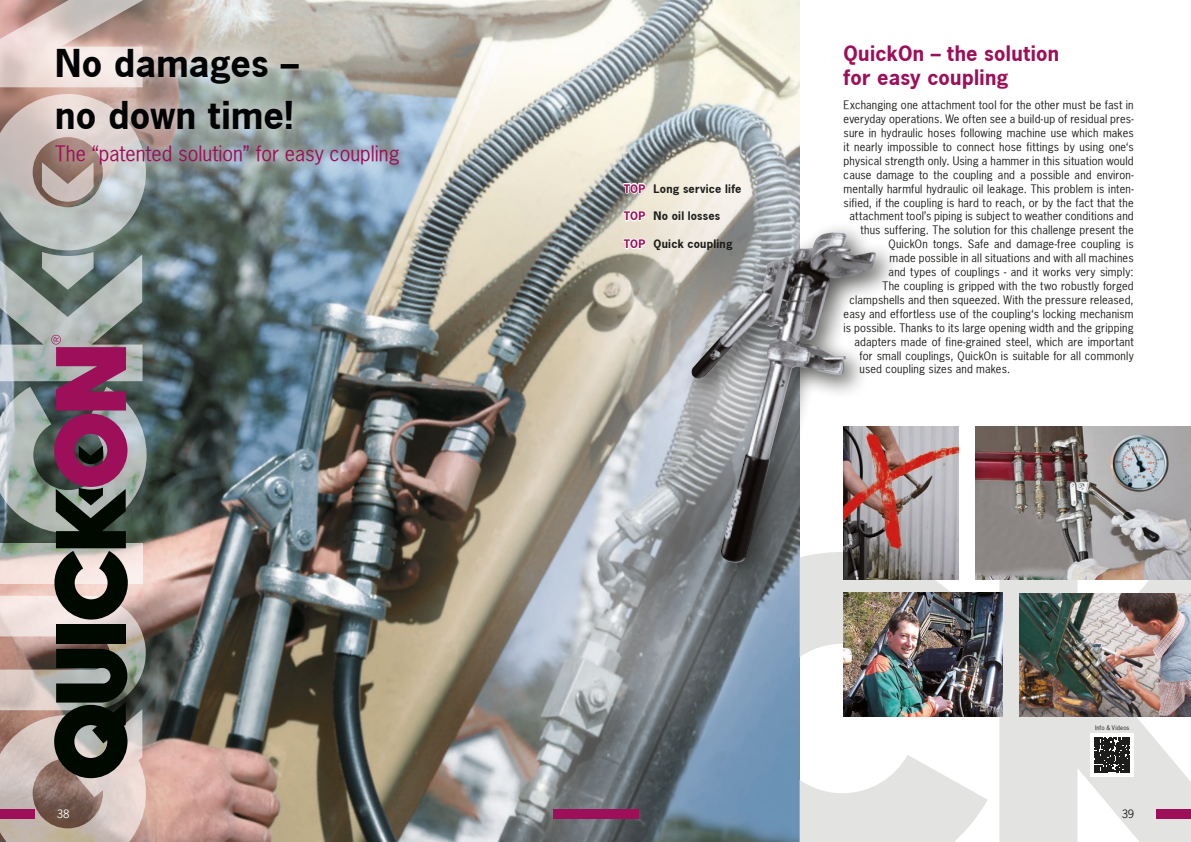
<style>
.page{position:relative;width:1191px;height:842px;background:#fff}
.page>*{position:absolute;margin:0;border:0;box-sizing:border-box;transform-origin:0 0}
.t1{font:700 36px/51.7px "News Gothic";letter-spacing:.01em;color:#020304}
.t2{font:20px "News Gothic";color:#9d0f58}
.t3{font:700 20px/24px "News Gothic";letter-spacing:.015em;color:#9d0f58}
.t4{font:11px "News Gothic";letter-spacing:.015em;color:#1d1d1b}
.t5{font:700 11px "News Gothic";letter-spacing:.02em;color:#1d1d1b}
.t6{font:11px "News Gothic";color:#fff}
.t7{font:6px "News Gothic";letter-spacing:.03em;color:#1d1d1b}
.s1{color:#fff}
</style>
<div class="page">
<img style="left:0;top:0;width:799px;height:842px">
<svg style="left:0;top:0;width:143px;height:87px;background:#cab3ae"></svg>
<img style="left:0;top:94px;width:147px;height:748px">
<svg style="left:799px;top:552px;width:188px;height:290px"></svg>
<svg style="left:999px;top:579px;width:192px;height:263px;fill:#e3e3e2"></svg>
<img style="left:1019px;top:593px;width:172px;height:123px">
<img style="left:843px;top:593px;width:159px;height:123px">
<img style="left:975px;top:427px;width:216px;height:152px">
<img style="left:901px;top:427px;width:57px;height:152px">
<div style="left:681px;top:221px;width:220px;height:367px;background:#1d1d1b;opacity:.75"></div>
<img style="left:691px;top:233px;width:185px;height:330px">
<svg style="left:31px;top:23px;width:393px;height:167px;background:#b1b2b0"></svg>
<div style="left:1090px;top:733px;width:44px;height:44px;background:#fff"></div>
<svg style="left:1094px;top:737px;width:36px;height:35px"></svg>
<div style="left:0;top:809px;width:35px;height:10px;background:#9d0f58"></div>
<div style="left:553px;top:809px;width:85px;height:10px;background:#9d0f58"></div>
<div style="left:1157px;top:809px;width:34px;height:10px;background:#9d0f58"></div>
<h1 class="t1" style="left:55px;top:37px;width:245px">No damages – no down time!</h1>
<h2 class="t2" style="left:55px;top:141px;width:346px">The “patented solution” for easy coupling</h2>
<p class="t5" style="left:624px;top:181px;width:119px"><span class="s1">TOP</span> Long service life</p>
<p class="t5" style="left:624px;top:209px;width:98px"><span class="s1">TOP</span> No oil losses</p>
<p class="t5" style="left:624px;top:237px;width:110px"><span class="s1">TOP</span> Quick coupling</p>
<h2 class="t3" style="left:843px;top:41px;width:217px">QuickOn – the solution for easy coupling</h2>
<p class="t4" style="left:843px;top:98px;width:291px">Exchanging one attachment tool for the other must be fast in</p>
<p class="t4" style="left:843px;top:112px;width:292px">everyday operations. We often see a build-up of residual pres-</p>
<p class="t4" style="left:843px;top:126px;width:292px">sure in hydraulic hoses following machine use which makes</p>
<p class="t4" style="left:843px;top:140px;width:292px">it nearly impossible to connect hose fittings by using one‘s</p>
<p class="t4" style="left:843px;top:154px;width:291px">physical strength only. Using a hammer in this situation would</p>
<p class="t4" style="left:843px;top:167px;width:292px">cause damage to the coupling and a possible and environ-</p>
<p class="t4" style="left:843px;top:181px;width:292px">mentally harmful hydraulic oil leakage. This problem is inten-</p>
<p class="t4" style="left:843px;top:195px;width:291px">sified, if the coupling is hard to reach, or by the fact that the</p>
<p class="t4" style="left:849px;top:209px;width:286px">attachment tool’s piping is subject to weather conditions and</p>
<p class="t4" style="left:860px;top:223px;width:274px">thus suffering. The solution for this challenge present the</p>
<p class="t4" style="left:888px;top:237px;width:246px">QuickOn tongs. Safe and damage-free coupling is</p>
<p class="t4" style="left:889px;top:251px;width:246px">made possible in all situations and with all machines</p>
<p class="t4" style="left:888px;top:265px;width:246px">and types of couplings - and it works very simply:</p>
<p class="t4" style="left:882px;top:279px;width:253px">The coupling is gripped with the two robustly forged</p>
<p class="t4" style="left:849px;top:293px;width:285px">clampshells and then squeezed. With the pressure released,</p>
<p class="t4" style="left:843px;top:307px;width:291px">easy and effortless use of the coupling‘s locking mechanism</p>
<p class="t4" style="left:843px;top:320px;width:292px">is possible. Thanks to its large opening width and the gripping</p>
<p class="t4" style="left:854px;top:334px;width:280px">adapters made of fine-grained steel, which are important</p>
<p class="t4" style="left:859px;top:348px;width:276px">for small couplings, QuickOn is suitable for all commonly</p>
<p class="t4" style="left:859px;top:362px;width:152px">used coupling sizes and makes.</p>
<p class="t7" style="left:1095px;top:724px;width:36px">Info &amp; Videos</p>
<p class="t6" style="left:57px;top:807px;width:14px">38</p>
<p class="t4" style="left:1121px;top:807px;width:14px">39</p>
</div>
